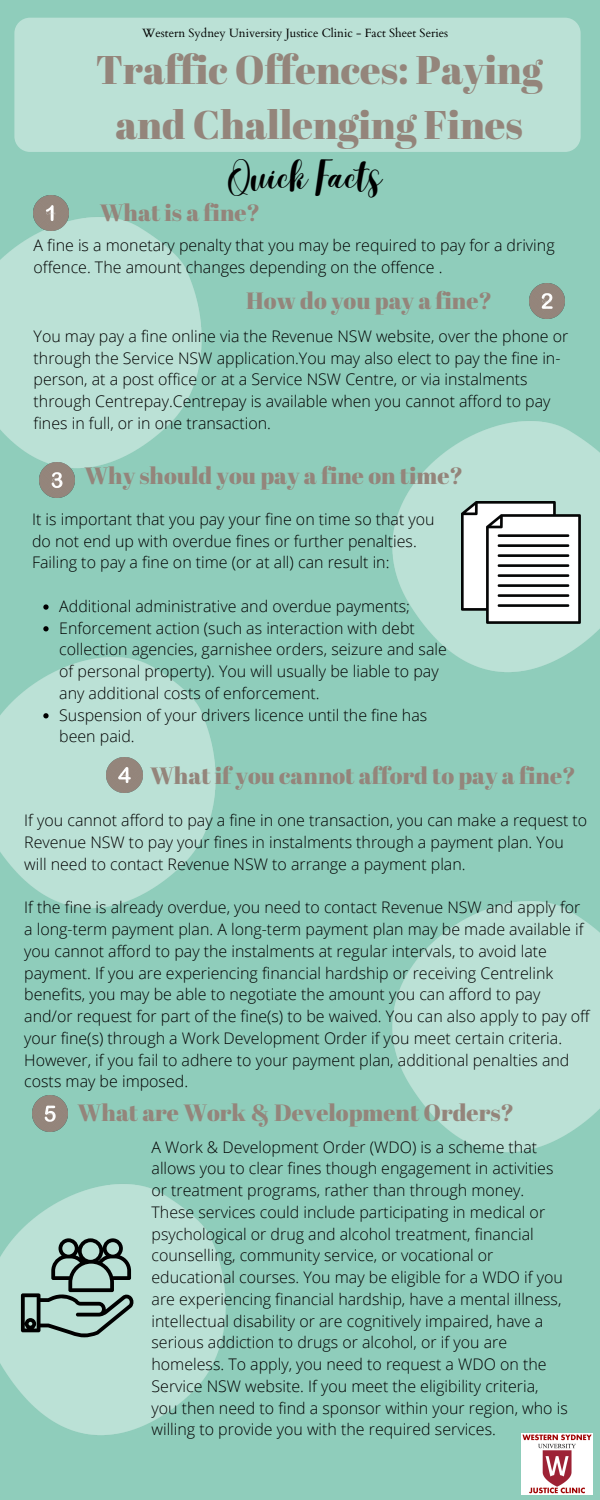
<style>
.page{position:relative;width:600px;height:1500px;background:#8fcdbb}
.page>*{position:absolute;margin:0;border:0;box-sizing:border-box;transform-origin:0 0}
.t1{font:40px/55.5px "Abril Fatface";color:#94857b;text-align:center}
.t2{font:300 32px "Best";color:#000}
.t3{font:23.5px "Abril Fatface";color:#94857b}
.t4{font:300 16px/21.8px "Open Sans";color:#000}
.t5{font:12px "Cardo";color:#000}
</style>
<div class="page">
<div style="left:14px;top:18px;width:567px;height:134px;background:#bbe1d6;border-radius:16px"></div>
<img style="left:0;top:207px;width:202px;height:279px">
<img style="left:392px;top:421px;width:208px;height:251px">
<img style="left:0;top:631px;width:216px;height:277px">
<img style="left:392px;top:901px;width:208px;height:251px">
<img style="left:0;top:1184px;width:226px;height:251px">
<img style="left:34px;top:195px;width:35px;height:36px">
<img style="left:529px;top:284px;width:36px;height:35px">
<img style="left:39px;top:463px;width:35px;height:35px">
<img style="left:107px;top:757px;width:35px;height:36px">
<img style="left:32px;top:1096px;width:35px;height:35px">
<img style="left:521px;top:1433px;width:71px;height:61px">
<img style="left:462px;top:501px;width:119px;height:123px">
<svg style="left:21px;top:1238px;width:113px;height:99px;background:#8ba79f"></svg>
<svg style="left:43px;top:604px;width:6px;height:6px"></svg>
<svg style="left:43px;top:626px;width:6px;height:5px"></svg>
<svg style="left:43px;top:713px;width:6px;height:5px"></svg>
<p class="t5" style="left:142px;top:25px;width:308px">Western Sydney University Justice Clinic - Fact Sheet Series</p>
<h1 class="t1" style="left:96px;top:41px;width:448px">Traffic Offences: Paying and Challenging Fines</h1>
<h2 class="t2" style="left:228px;top:158px;width:156px">Quick Facts</h2>
<h3 class="t3" style="left:100px;top:196px;width:162px">What is a fine?</h3>
<p class="t4" style="left:34px;top:234px;width:523px">A fine is a monetary penalty that you may be required to pay for a driving offence. The amount changes depending on the offence .</p>
<h3 class="t3" style="left:246px;top:284px;width:248px">How do you pay a fine?</h3>
<p class="t4" style="left:34px;top:325px;width:536px">You may pay a fine online via the Revenue NSW website, over the phone or through the Service NSW application.You may also elect to pay the fine in&shy;person, at a post office or at a Service NSW Centre, or via instalments through Centrepay.Centrepay is available when you cannot afford to pay fines in full, or in one transaction.</p>
<h3 class="t3" style="left:84px;top:459px;width:380px">Why should you pay a fine on time?</h3>
<p class="t4" style="left:32px;top:508px;width:404px">It is important that you pay your fine on time so that you do not end up with overdue fines or further penalties.<br>Failing to pay a fine on time (or at all) can result in:</p>
<p class="t4" style="left:59px;top:595px;width:389px">Additional administrative and overdue payments; Enforcement action (such as interaction with debt collection agencies, garnishee orders, seizure and sale of personal property). You will usually be liable to pay any additional costs of enforcement.<br>Suspension of your drivers licence until the fine has been paid.</p>
<h3 class="t3" style="left:150px;top:760px;width:427px">What if you cannot afford to pay a fine?</h3>
<p class="t4" style="left:24px;top:809px;width:565px">If you cannot afford to pay a fine in one transaction, you can make a request to<br>Revenue NSW to pay your fines in instalments through a payment plan. You will need to contact Revenue NSW to arrange a payment plan.</p>
<p class="t4" style="left:24px;top:896px;width:567px">If the fine is already overdue, you need to contact Revenue NSW and apply for a long-term payment plan. A long-term payment plan may be made available if you cannot afford to pay the instalments at regular intervals, to avoid late payment. If you are experiencing financial hardship or receiving Centrelink benefits, you may be able to negotiate the amount you can afford to pay and/or request for part of the fine(s) to be waived. You can also apply to pay off your fine(s) through a Work Development Order if you meet certain criteria.<br>However, if you fail to adhere to your payment plan, additional penalties and costs may be imposed.</p>
<h3 class="t3" style="left:78px;top:1096px;width:438px">What are Work &amp; Development Orders?</h3>
<p class="t4" style="left:152px;top:1136px;width:418px">A Work &amp; Development Order (WDO) is a scheme that allows you to clear fines though engagement in activities or treatment programs, rather than through money.<br>These services could include participating in medical or psychological or drug and alcohol treatment, financial counselling, community service, or vocational or educational courses. You may be eligible for a WDO if you are experiencing financial hardship, have a mental illness, intellectual disability or are cognitively impaired, have a serious addiction to drugs or alcohol, or if you are homeless. To apply, you need to request a WDO on the Service NSW website. If you meet the eligibility criteria, you then need to find a sponsor within your region, who is willing to provide you with the required services.</p>
</div>
